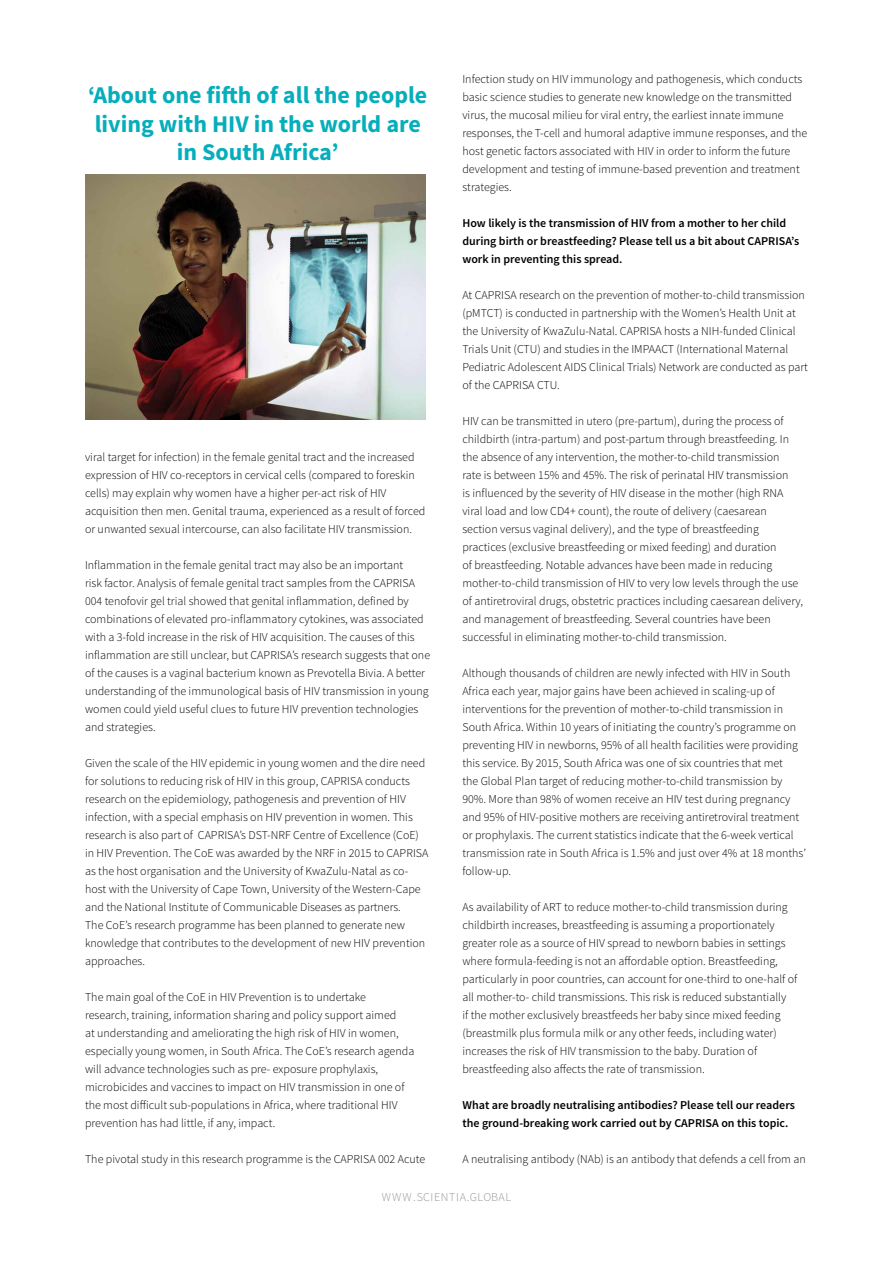
<style>
.page{position:relative;width:893px;height:1263px;background:#fff}
.page>*{position:absolute;margin:0;border:0;box-sizing:border-box;transform-origin:0 0}
.t1{font:700 24px/28.5px "Source Sans Pro";color:#06aebb;text-align:center}
.t2{font:300 12px/18px "Source Sans Pro";color:#000}
.t3{font:600 12px/18px "Source Sans Pro";color:#000}
.t4{font:300 12px "Source Sans Pro";letter-spacing:.05em;color:#939598}
</style>
<div class="page">
<img style="left:85px;top:175px;width:340px;height:245px">
<h1 class="t1" style="left:88px;top:82px;width:341px">‘About one fifth of all the people living with HIV in the world are in South Africa’</h1>
<p class="t2" style="left:85px;top:448px;width:342px">viral target for infection) in the female genital tract and the increased expression of HIV co-receptors in cervical cells (compared to foreskin cells) may explain why women have a higher per-act risk of HIV acquisition then men. Genital trauma, experienced as a result of forced or unwanted sexual intercourse, can also facilitate HIV transmission.</p>
<p class="t2" style="left:85px;top:556px;width:347px">Inflammation in the female genital tract may also be an important<br>risk factor. Analysis of female genital tract samples from the CAPRISA 004 tenofovir gel trial showed that genital inflammation, defined by combinations of elevated pro-inflammatory cytokines, was associated with a 3-fold increase in the risk of HIV acquisition. The causes of this inflammation are still unclear, but CAPRISA’s research suggests that one of the causes is a vaginal bacterium known as Prevotella Bivia. A better understanding of the immunological basis of HIV transmission in young women could yield useful clues to future HIV prevention technologies and strategies.</p>
<p class="t2" style="left:85px;top:754px;width:345px">Given the scale of the HIV epidemic in young women and the dire need for solutions to reducing risk of HIV in this group, CAPRISA conducts research on the epidemiology, pathogenesis and prevention of HIV infection, with a special emphasis on HIV prevention in women. This research is also part of CAPRISA’s DST-NRF Centre of Excellence (CoE) in HIV Prevention. The CoE was awarded by the NRF in 2015 to CAPRISA as the host organisation and the University of KwaZulu-Natal as co&shy;host with the University of Cape Town, University of the Western-Cape and the National Institute of Communicable Diseases as partners.<br>The CoE’s research programme has been planned to generate new knowledge that contributes to the development of new HIV prevention approaches.</p>
<p class="t2" style="left:85px;top:988px;width:331px">The main goal of the CoE in HIV Prevention is to undertake<br>research, training, information sharing and policy support aimed<br>at understanding and ameliorating the high risk of HIV in women, especially young women, in South Africa. The CoE’s research agenda will advance technologies such as pre- exposure prophylaxis, microbicides and vaccines to impact on HIV transmission in one of the most difficult sub-populations in Africa, where traditional HIV prevention has had little, if any, impact.</p>
<p class="t2" style="left:85px;top:1150px;width:342px">The pivotal study in this research programme is the CAPRISA 002 Acute</p>
<p class="t2" style="left:462px;top:70px;width:346px">Infection study on HIV immunology and pathogenesis, which conducts basic science studies to generate new knowledge on the transmitted virus, the mucosal milieu for viral entry, the earliest innate immune responses, the T-cell and humoral adaptive immune responses, and the host genetic factors associated with HIV in order to inform the future development and testing of immune-based prevention and treatment strategies.</p>
<p class="t3" style="left:462px;top:215px;width:338px">How likely is the transmission of HIV from a mother to her child during birth or breastfeeding? Please tell us a bit about CAPRISA’s work in preventing this spread.</p>
<p class="t2" style="left:462px;top:286px;width:347px">At CAPRISA research on the prevention of mother-to-child transmission (pMTCT) is conducted in partnership with the Women’s Health Unit at the University of KwaZulu-Natal. CAPRISA hosts a NIH-funded Clinical Trials Unit (CTU) and studies in the IMPAACT (International Maternal Pediatric Adolescent AIDS Clinical Trials) Network are conducted as part of the CAPRISA CTU.</p>
<p class="t2" style="left:462px;top:412px;width:342px">HIV can be transmitted in utero (pre-partum), during the process of childbirth (intra-partum) and post-partum through breastfeeding. In the absence of any intervention, the mother-to-child transmission<br>rate is between 15% and 45%. The risk of perinatal HIV transmission<br>is influenced by the severity of HIV disease in the mother (high RNA viral load and low CD4+ count), the route of delivery (caesarean section versus vaginal delivery), and the type of breastfeeding practices (exclusive breastfeeding or mixed feeding) and duration<br>of breastfeeding. Notable advances have been made in reducing mother-to-child transmission of HIV to very low levels through the use of antiretroviral drugs, obstetric practices including caesarean delivery, and management of breastfeeding. Several countries have been successful in eliminating mother-to-child transmission.</p>
<p class="t2" style="left:462px;top:664px;width:345px">Although thousands of children are newly infected with HIV in South Africa each year, major gains have been achieved in scaling-up of interventions for the prevention of mother-to-child transmission in South Africa. Within 10 years of initiating the country’s programme on preventing HIV in newborns, 95% of all health facilities were providing this service. By 2015, South Africa was one of six countries that met<br>the Global Plan target of reducing mother-to-child transmission by 90%. More than 98% of women receive an HIV test during pregnancy and 95% of HIV-positive mothers are receiving antiretroviral treatment or prophylaxis. The current statistics indicate that the 6-week vertical transmission rate in South Africa is 1.5% and just over 4% at 18 months’ follow-up.</p>
<p class="t2" style="left:462px;top:898px;width:336px">As availability of ART to reduce mother-to-child transmission during childbirth increases, breastfeeding is assuming a proportionately greater role as a source of HIV spread to newborn babies in settings where formula-feeding is not an affordable option. Breastfeeding, particularly in poor countries, can account for one-third to one-half of all mother-to- child transmissions. This risk is reduced substantially<br>if the mother exclusively breastfeeds her baby since mixed feeding (breastmilk plus formula milk or any other feeds, including water) increases the risk of HIV transmission to the baby. Duration of breastfeeding also affects the rate of transmission.</p>
<p class="t3" style="left:462px;top:1097px;width:334px">What are broadly neutralising antibodies? Please tell our readers the ground-breaking work carried out by CAPRISA on this topic.</p>
<p class="t2" style="left:462px;top:1150px;width:345px">A neutralising antibody (NAb) is an antibody that defends a cell from an</p>
<p class="t4" style="left:382px;top:1190px;width:131px">WWW.SCIENTIA.GLOBAL</p>
</div>
